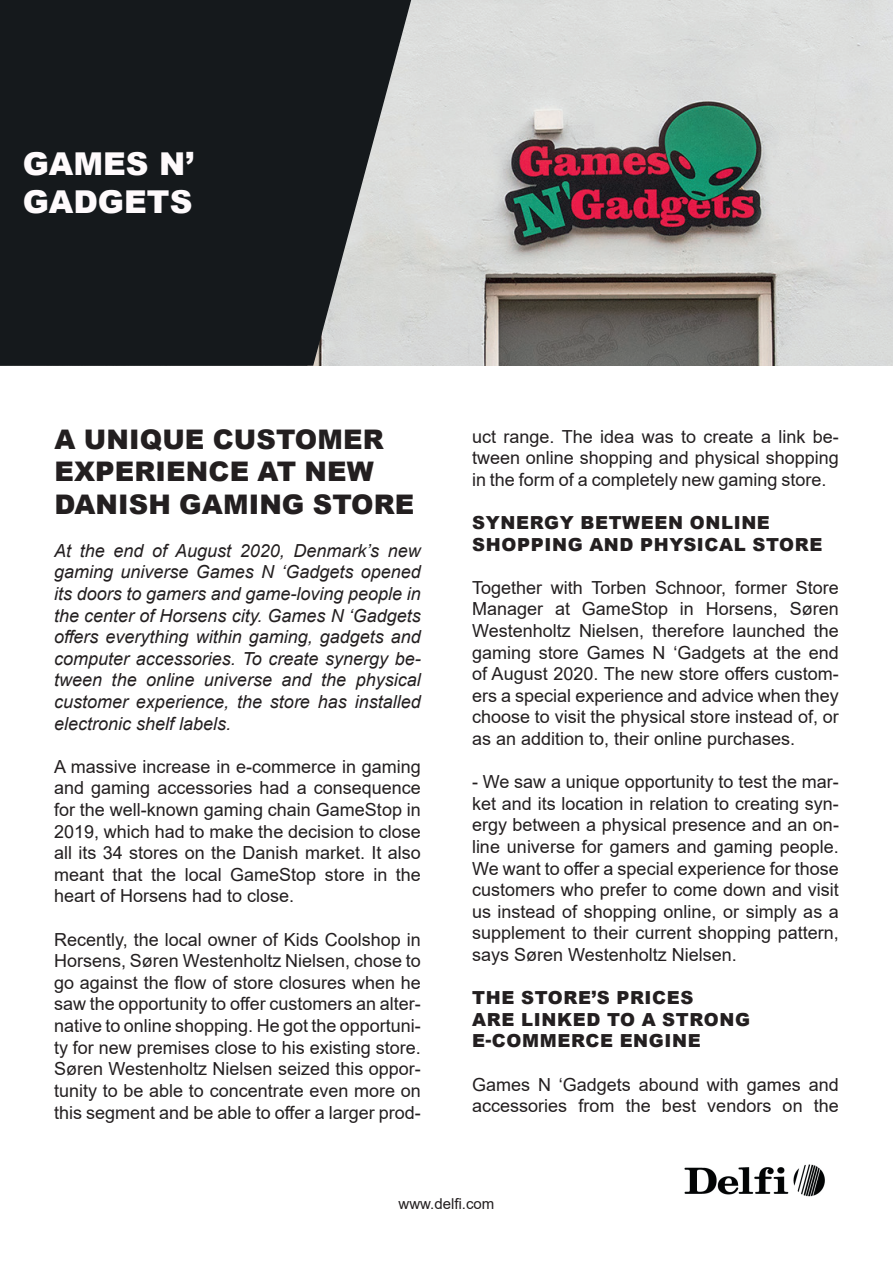
<style>
.page{position:relative;width:893px;height:1263px;background:#fff}
.page>*{position:absolute;margin:0;border:0;box-sizing:border-box;transform-origin:0 0}
.t1{font:900 31.5px/37.8px "Arial";color:#fefafc}
.t2{font:900 27px/32.4px "Arial";letter-spacing:.005em;color:#231f20}
.t3{font:18px/21.6px "Arial";color:#231f20;text-align:justify}
.t4{font:italic 18px/21.6px "Arial";color:#231f20;text-align:justify}
.t5{font:900 18px/21.6px "Arial";letter-spacing:.035em;color:#231f20}
.t6{font:15px "Arial";color:#231f20}
</style>
<div class="page">
<img style="left:684px;top:1164px;width:141px;height:33px">
<img style="left:411px;top:0;width:482px;height:366px">
<svg style="left:0;top:0;width:411px;height:366px;background:#2c2f32"></svg>
<h1 class="t1" style="left:23px;top:145px;width:173px">GAMES N’<br>GADGETS</h1>
<h2 class="t2" style="left:54px;top:423px;width:361px">A UNIQUE CUSTOMER<br>EXPERIENCE AT NEW<br>DANISH GAMING STORE</h2>
<p class="t4" style="left:54px;top:541px;width:368px">At the end of August 2020, Denmark’s new gaming universe Games N ‘Gadgets opened its doors to gamers and game-loving people in the center of Horsens city. Games N ‘Gadgets offers everything within gaming, gadgets and computer accessories. To create synergy be&shy;tween the online universe and the physical customer experience, the store has installed electronic shelf labels.</p>
<p class="t3" style="left:54px;top:757px;width:368px">A massive increase in e-commerce in gaming and gaming accessories had a consequence for the well-known gaming chain GameStop in 2019, which had to make the decision to close all its 34 stores on the Danish market. It also meant that the local GameStop store in the heart of Horsens had to close.</p>
<p class="t3" style="left:54px;top:930px;width:368px">Recently, the local owner of Kids Coolshop in Horsens, Søren Westenholtz Nielsen, chose to go against the flow of store closures when he saw the opportunity to offer customers an alter&shy;native to online shopping. He got the opportuni&shy;ty for new premises close to his existing store.<br>Søren Westenholtz Nielsen seized this oppor&shy;tunity to be able to concentrate even more on this segment and be able to offer a larger prod-</p>
<p class="t3" style="left:472px;top:427px;width:368px">uct range. The idea was to create a link be&shy;tween online shopping and physical shopping in the form of a completely new gaming store.</p>
<p class="t5" style="left:472px;top:512px;width:352px">SYNERGY BETWEEN ONLINE<br>SHOPPING AND PHYSICAL STORE</p>
<p class="t3" style="left:472px;top:578px;width:368px">Together with Torben Schnoor, former Store Manager at GameStop in Horsens, Søren Westenholtz Nielsen, therefore launched the gaming store Games N ‘Gadgets at the end of August 2020. The new store offers custom&shy;ers a special experience and advice when they choose to visit the physical store instead of, or as an addition to, their online purchases.</p>
<p class="t3" style="left:472px;top:773px;width:368px">- We saw a unique opportunity to test the mar&shy;ket and its location in relation to creating syn&shy;ergy between a physical presence and an on&shy;line universe for gamers and gaming people.<br>We want to offer a special experience for those customers who prefer to come down and visit us instead of shopping online, or simply as a supplement to their current shopping pattern, says Søren Westenholtz Nielsen.</p>
<p class="t5" style="left:472px;top:987px;width:279px">THE STORE’S PRICES<br>ARE LINKED TO A STRONG<br>E-COMMERCE ENGINE</p>
<p class="t3" style="left:472px;top:1075px;width:368px">Games N ‘Gadgets abound with games and accessories from the best vendors on the</p>
<p class="t6" style="left:399px;top:1193px;width:97px">www.delfi.com</p>
</div>
